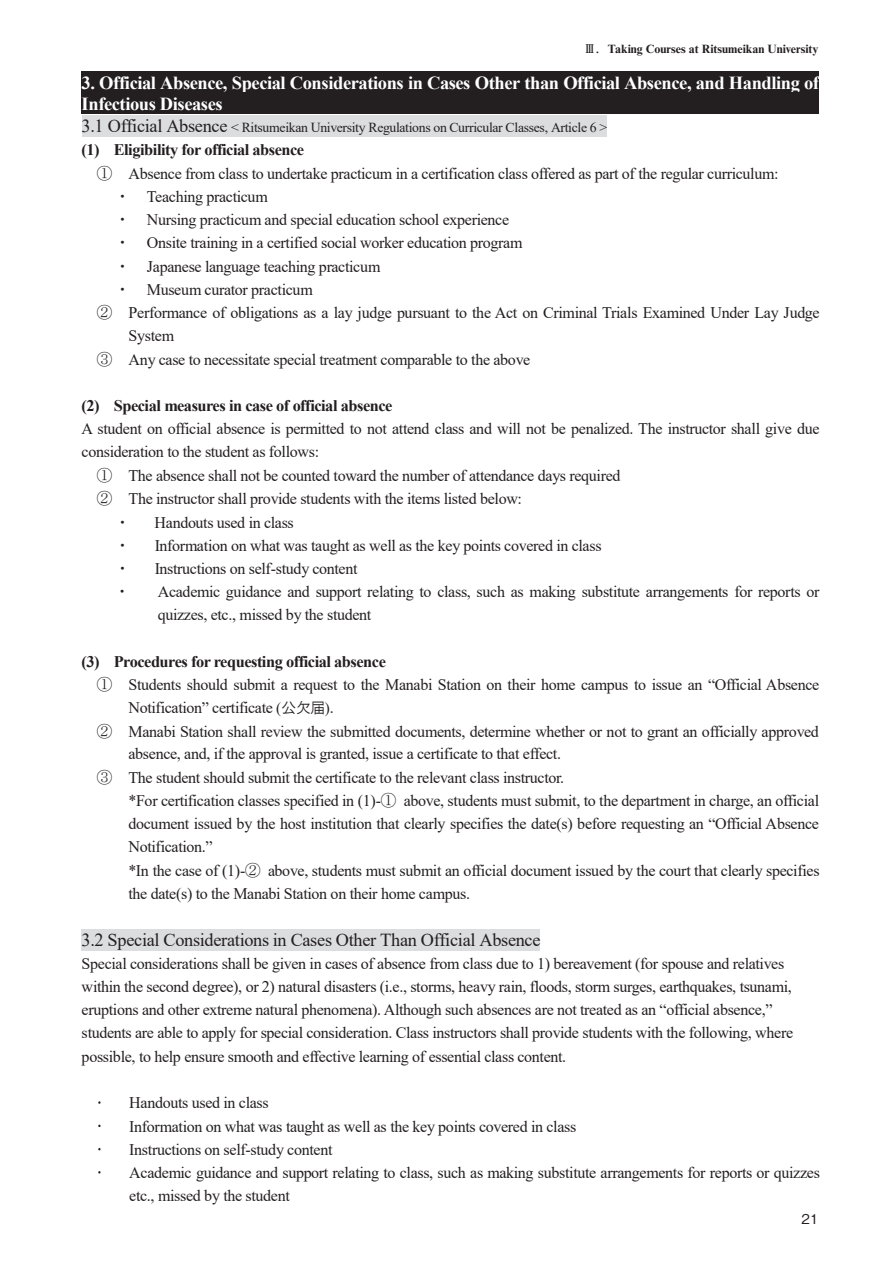
<style>
.page{position:relative;width:893px;height:1263px;background:#fff}
.page>*{position:absolute;margin:0;border:0;box-sizing:border-box;transform-origin:0 0}
.t1{font:700 18.3px/21.1px "Times New Roman";letter-spacing:-.02em;color:#fff}
.t2{font:18.3px "Times New Roman";letter-spacing:-.02em;color:#231f20}
.t3{font:16.2px/23.2px "Times New Roman";letter-spacing:-.02em;color:#231f20}
.t4{font:700 16.2px "Times New Roman";letter-spacing:-.03em;color:#231f20}
.t5{font:16.2px "MS Mincho";color:#231f20}
.t6{font:13.8px "Times New Roman";letter-spacing:-.025em;color:#231f20}
.t7{font:500 13.5px "Gothic BBB Pr 5";color:#231f20}
.t8{font:700 12px "Times New Roman MT Std";color:#231f20}
.s1{font-family:"Ryumin Pr 5"}
.s2{font-size:18.3px}
.s3{font-family:"MS Mincho"}
.s4{font-size:15.3px}
.s5{font-family:"HG Gothic M";font-size:15.3px}
</style>
<div class="page">
<div style="left:82px;top:72px;width:737px;height:21px;background:#231f20"></div>
<div style="left:82px;top:93px;width:737px;height:21px;background:#231f20"></div>
<div style="left:82px;top:115px;width:524px;height:21px;background:#dcdddf"></div>
<div style="left:82px;top:929px;width:458px;height:21px;background:#dcdddf"></div>
<p class="t8" style="left:584px;top:42px;width:236px"><span class="s1">Ⅲ．</span>Taking Courses at Ritsumeikan University</p>
<p class="t1" style="left:82px;top:72px;width:739px">3. Official Absence, Special Considerations in Cases Other than Official Absence, and Handling of<br>Infectious Diseases</p>
<p class="t6" style="left:82px;top:118px;width:527px"><span class="s2">3.1 Official Absence</span> &lt; Ritsumeikan University Regulations on Curricular Classes, Article 6 &gt;</p>
<p class="t4" style="left:82px;top:138px;width:224px">(1) Eligibility for official absence</p>
<p class="t3" style="left:96px;top:161px;width:684px"><span class="s3">①</span> Absence from class to undertake practicum in a certification class offered as part of the regular curriculum:</p>
<p class="t3" style="left:114px;top:184px;width:155px"><span class="s3">・</span> Teaching practicum</p>
<p class="t3" style="left:114px;top:208px;width:396px"><span class="s3">・</span> Nursing practicum and special education school experience</p>
<p class="t3" style="left:114px;top:231px;width:410px"><span class="s3">・</span> Onsite training in a certified social worker education program</p>
<p class="t3" style="left:114px;top:254px;width:268px"><span class="s3">・</span> Japanese language teaching practicum</p>
<p class="t3" style="left:114px;top:277px;width:200px"><span class="s3">・</span> Museum curator practicum</p>
<p class="t3" style="left:96px;top:301px;width:725px"><span class="s3">②</span> Performance of obligations as a lay judge pursuant to the Act on Criminal Trials Examined Under Lay Judge</p>
<p class="t3" style="left:128px;top:323px;width:47px">System</p>
<p class="t3" style="left:96px;top:347px;width:435px"><span class="s3">③</span> Any case to necessitate special treatment comparable to the above</p>
<p class="t4" style="left:82px;top:393px;width:312px">(2) Special measures in case of official absence</p>
<p class="t3" style="left:82px;top:416px;width:739px">A student on official absence is permitted to not attend class and will not be penalized. The instructor shall give due</p>
<p class="t3" style="left:82px;top:440px;width:239px">consideration to the student as follows:</p>
<p class="t3" style="left:96px;top:463px;width:526px"><span class="s3">①</span> The absence shall not be counted toward the number of attendance days required</p>
<p class="t3" style="left:96px;top:487px;width:427px"><span class="s3">②</span> The instructor shall provide students with the items listed below:</p>
<p class="t5" style="left:114px;top:514px;width:18px">・</p>
<p class="t3" style="left:155px;top:510px;width:141px">Handouts used in class</p>
<p class="t5" style="left:114px;top:537px;width:18px">・</p>
<p class="t3" style="left:155px;top:533px;width:448px">Information on what was taught as well as the key points covered in class</p>
<p class="t5" style="left:114px;top:560px;width:18px">・</p>
<p class="t3" style="left:155px;top:556px;width:205px">Instructions on self-study content</p>
<p class="t5" style="left:114px;top:583px;width:18px">・</p>
<p class="t3" style="left:158px;top:580px;width:663px;line-height:22.6px">Academic guidance and support relating to class, such as making substitute arrangements for reports or quizzes, etc., missed by the student</p>
<p class="t4" style="left:82px;top:649px;width:306px">(3) Procedures for requesting official absence</p>
<p class="t3" style="left:96px;top:672px;width:724px"><span class="s3">①</span> Students should submit a request to the Manabi Station on their home campus to issue an “Official Absence</p>
<p class="t3" style="left:128px;top:695px;width:207px">Notification” certificate <span class="s4">(</span><span class="s5">公欠届</span><span class="s4">)</span>.</p>
<p class="t3" style="left:96px;top:719px;width:724px"><span class="s3">②</span> Manabi Station shall review the submitted documents, determine whether or not to grant an officially approved</p>
<p class="t3" style="left:128px;top:742px;width:434px">absence, and, if the approval is granted, issue a certificate to that effect.</p>
<p class="t3" style="left:96px;top:766px;width:469px"><span class="s3">③</span> The student should submit the certificate to the relevant class instructor.</p>
<p class="t3" style="left:128px;top:788px;width:692px">*For certification classes specified in (1)-<span class="s3">①</span> above, students must submit, to the department in charge, an official</p>
<p class="t3" style="left:128px;top:811px;width:692px">document issued by the host institution that clearly specifies the date(s) before requesting an “Official Absence</p>
<p class="t3" style="left:128px;top:835px;width:86px">Notification.”</p>
<p class="t3" style="left:128px;top:858px;width:693px">*In the case of (1)-<span class="s3">②</span> above, students must submit an official document issued by the court that clearly specifies</p>
<p class="t3" style="left:128px;top:881px;width:343px">the date(s) to the Manabi Station on their home campus.</p>
<p class="t2" style="left:82px;top:927px;width:460px">3.2 Special Considerations in Cases Other Than Official Absence</p>
<p class="t3" style="left:82px;top:951px;width:713px">Special considerations shall be given in cases of absence from class due to 1) bereavement (for spouse and relatives within the second degree), or 2) natural disasters (i.e., storms, heavy rain, floods, storm surges, earthquakes, tsunami, eruptions and other extreme natural phenomena). Although such absences are not treated as an “official absence,” students are able to apply for special consideration. Class instructors shall provide students with the following, where possible, to help ensure smooth and effective learning of essential class content.</p>
<p class="t3" style="left:129px;top:1091px;width:692px">Handouts used in class<br>Information on what was taught as well as the key points covered in class<br>Instructions on self-study content<br>Academic guidance and support relating to class, such as making substitute arrangements for reports or quizzes etc., missed by the student</p>
<p class="t7" style="left:801px;top:1208px;width:19px">21</p>
</div>
